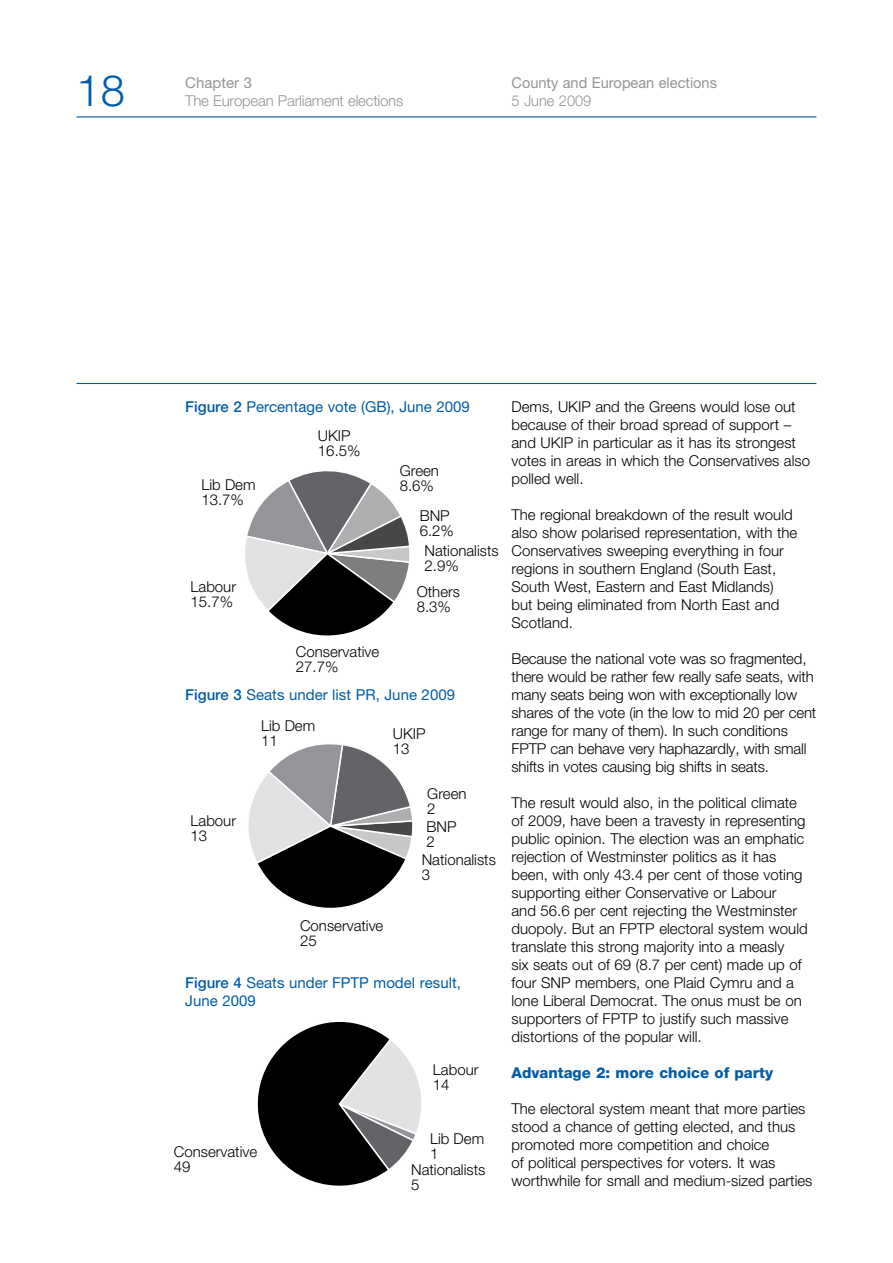
<style>
.page{position:relative;width:893px;height:1263px;background:#fff}
.page>*{position:absolute;margin:0;border:0;box-sizing:border-box;transform-origin:0 0}
.t1{font:300 43.5px "Helvetica Neue";color:#005daa}
.t2{font:300 15px/18px "Helvetica Neue";color:#000}
.t3{font:15px/18px "Helvetica Neue";color:#005daa}
.t4{font:300 15px "Helvetica Neue";letter-spacing:-.015em;color:#939598}
.t5{font:15px "Helvetica Neue";color:#939598}
.t6{font:800 15px "Helvetica Neue";color:#005daa}
.s1{font-weight:500}
</style>
<div class="page">
<hr style="left:77px;top:116px;width:739px;height:1px;background:#005daa">
<hr style="left:77px;top:383px;width:739px;height:1px;background:#005daa">
<svg style="left:245px;top:471px;width:165px;height:165px"></svg>
<svg style="left:248px;top:744px;width:165px;height:164px"></svg>
<svg style="left:257px;top:1021px;width:165px;height:165px"></svg>
<h1 class="t1" style="left:77px;top:64px;width:50px">18</h1>
<p class="t5" style="left:185px;top:74px;width:68px">Chapter 3</p>
<p class="t4" style="left:185px;top:92px;width:220px">The European Parliament elections</p>
<p class="t5" style="left:511px;top:74px;width:207px">County and European elections</p>
<p class="t4" style="left:511px;top:92px;width:81px">5 June 2009</p>
<p class="t3" style="left:185px;top:397px;width:286px"><span class="s1">Figure 2</span> Percentage vote (GB), June 2009</p>
<p class="t2" style="left:201px;top:477px;width:56px;line-height:15px">Lib Dem<br>13.7%</p>
<p class="t2" style="left:190px;top:579px;width:47px;line-height:15px">Labour<br>15.7%</p>
<p class="t2" style="left:318px;top:428px;width:44px;line-height:15px">UKIP<br>16.5%</p>
<p class="t2" style="left:296px;top:644px;width:85px;line-height:15px">Conservative<br>27.7%</p>
<p class="t2" style="left:400px;top:462px;width:41px;line-height:15px">Green<br>8.6%</p>
<p class="t2" style="left:420px;top:508px;width:36px;line-height:15px">BNP<br>6.2%</p>
<p class="t2" style="left:424px;top:542px;width:76px;line-height:15px">Nationalists<br>2.9%</p>
<p class="t2" style="left:417px;top:584px;width:45px;line-height:15px">Others<br>8.3%</p>
<p class="t3" style="left:185px;top:685px;width:271px"><span class="s1">Figure 3</span> Seats under list PR, June 2009</p>
<p class="t2" style="left:190px;top:813px;width:47px;line-height:15px">Labour<br>13</p>
<p class="t2" style="left:261px;top:718px;width:56px;line-height:15px">Lib Dem<br>11</p>
<p class="t2" style="left:393px;top:726px;width:34px;line-height:15px">UKIP<br>13</p>
<p class="t2" style="left:300px;top:917px;width:85px;line-height:15px">Conservative<br>25</p>
<p class="t2" style="left:427px;top:786px;width:41px;line-height:15px">Green<br>2</p>
<p class="t2" style="left:427px;top:819px;width:32px;line-height:15px">BNP<br>2</p>
<p class="t2" style="left:422px;top:851px;width:76px;line-height:15px">Nationalists<br>3</p>
<p class="t3" style="left:185px;top:973px;width:277px"><span class="s1">Figure 4</span> Seats under FPTP model result,<br>June 2009</p>
<p class="t2" style="left:174px;top:1144px;width:85px;line-height:15px">Conservative<br>49</p>
<p class="t2" style="left:433px;top:1062px;width:47px;line-height:15px">Labour<br>14</p>
<p class="t2" style="left:430px;top:1129px;width:56px">Lib Dem</p>
<p class="t2" style="left:430px;top:1144px;width:10px">1</p>
<p class="t2" style="left:411px;top:1160px;width:76px">Nationalists</p>
<p class="t2" style="left:411px;top:1175px;width:10px">5</p>
<p class="t2" style="left:511px;top:397px;width:300px">Dems, UKIP and the Greens would lose out because of their broad spread of support – and UKIP in particular as it has its strongest votes in areas in which the Conservatives also polled well.</p>
<p class="t2" style="left:511px;top:505px;width:287px">The regional breakdown of the result would also show polarised representation, with the Conservatives sweeping everything in four regions in southern England (South East, South West, Eastern and East Midlands) but being eliminated from North East and Scotland.</p>
<p class="t2" style="left:511px;top:649px;width:306px">Because the national vote was so fragmented, there would be rather few really safe seats, with many seats being won with exceptionally low shares of the vote (in the low to mid 20 per cent range for many of them). In such conditions FPTP can behave very haphazardly, with small shifts in votes causing big shifts in seats.</p>
<p class="t2" style="left:511px;top:793px;width:298px">The result would also, in the political climate of 2009, have been a travesty in representing public opinion. The election was an emphatic rejection of Westminster politics as it has been, with only 43.4 per cent of those voting supporting either Conservative or Labour<br>and 56.6 per cent rejecting the Westminster duopoly. But an FPTP electoral system would translate this strong majority into a measly<br>six seats out of 69 (8.7 per cent) made up of four SNP members, one Plaid Cymru and a lone Liberal Democrat. The onus must be on supporters of FPTP to justify such massive distortions of the popular will.</p>
<p class="t6" style="left:511px;top:1064px;width:263px">Advantage 2: more choice of party</p>
<p class="t2" style="left:511px;top:1099px;width:303px">The electoral system meant that more parties stood a chance of getting elected, and thus promoted more competition and choice<br>of political perspectives for voters. It was worthwhile for small and medium-sized parties</p>
</div>
